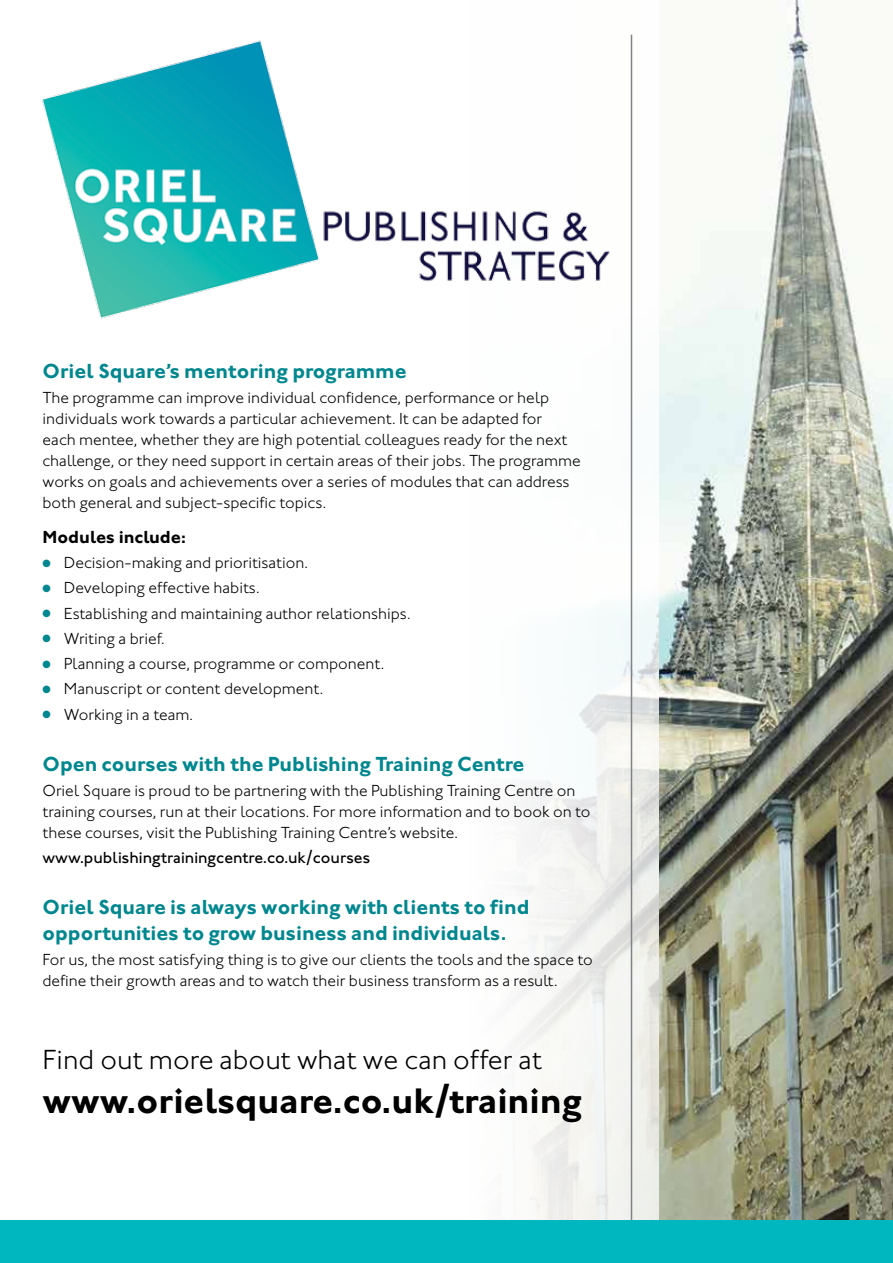
<style>
.page{position:relative;width:893px;height:1263px;background:#fff}
.page>*{position:absolute;margin:0;border:0;box-sizing:border-box;transform-origin:0 0}
.t1{font:700 36.6px "Johnston ITC";color:#000}
.t2{font:300 28.5px "Johnston ITC";color:#000}
.t3{font:700 21px/25.5px "Johnston ITC";color:#00878f}
.t4{font:700 18px "Johnston ITC";color:#000}
.t5{font:300 16.5px/21px "Johnston ITC";color:#000}
.t6{font:500 16.5px "Johnston ITC";color:#000}
.s1{color:#00878f}
</style>
<div class="page">
<img style="left:516px;top:34px;width:143px;height:1186px">
<img style="left:659px;top:0;width:234px;height:1220px">
<hr style="left:631px;top:35px;width:1px;height:1185px;background:#808285">
<img style="left:42px;top:34px;width:569px;height:292px">
<div style="left:0;top:1220px;width:893px;height:43px;background:#00b6bf"></div>
<p class="t3" style="left:43px;top:358px;width:366px">Oriel Square’s mentoring programme</p>
<p class="t5" style="left:43px;top:387px;width:540px">The programme can improve individual confidence, performance or help individuals work towards a particular achievement. It can be adapted for<br>each mentee, whether they are high potential colleagues ready for the next challenge, or they need support in certain areas of their jobs. The programme works on goals and achievements over a series of modules that can address both general and subject-specific topics.</p>
<p class="t4" style="left:43px;top:526px;width:145px">Modules include:</p>
<p class="t5" style="left:43px;top:552px;width:267px"><span class="s1">●</span> Decision-making and prioritisation.</p>
<p class="t5" style="left:43px;top:577px;width:218px"><span class="s1">●</span> Developing effective habits.</p>
<p class="t5" style="left:43px;top:603px;width:370px"><span class="s1">●</span> Establishing and maintaining author relationships.</p>
<p class="t5" style="left:43px;top:628px;width:124px"><span class="s1">●</span> Writing a brief.</p>
<p class="t5" style="left:43px;top:653px;width:343px"><span class="s1">●</span> Planning a course, programme or component.</p>
<p class="t5" style="left:43px;top:678px;width:282px"><span class="s1">●</span> Manuscript or content development.</p>
<p class="t5" style="left:43px;top:704px;width:152px"><span class="s1">●</span> Working in a team.</p>
<p class="t3" style="left:43px;top:751px;width:483px">Open courses with the Publishing Training Centre</p>
<p class="t5" style="left:43px;top:780px;width:550px">Oriel Square is proud to be partnering with the Publishing Training Centre on training courses, run at their locations. For more information and to book on to these courses, visit the Publishing Training Centre’s website.</p>
<p class="t6" style="left:43px;top:848px;width:329px">www.publishingtrainingcentre.co.uk/courses</p>
<p class="t3" style="left:43px;top:894px;width:489px">Oriel Square is always working with clients to find opportunities to grow business and individuals.</p>
<p class="t5" style="left:43px;top:949px;width:552px">For us, the most satisfying thing is to give our clients the tools and the space to define their growth areas and to watch their business transform as a result.</p>
<h2 class="t2" style="left:43px;top:1042px;width:501px">Find out more about what we can offer at</h2>
<h1 class="t1" style="left:43px;top:1078px;width:541px">www.orielsquare.co.uk/training</h1>
</div>
